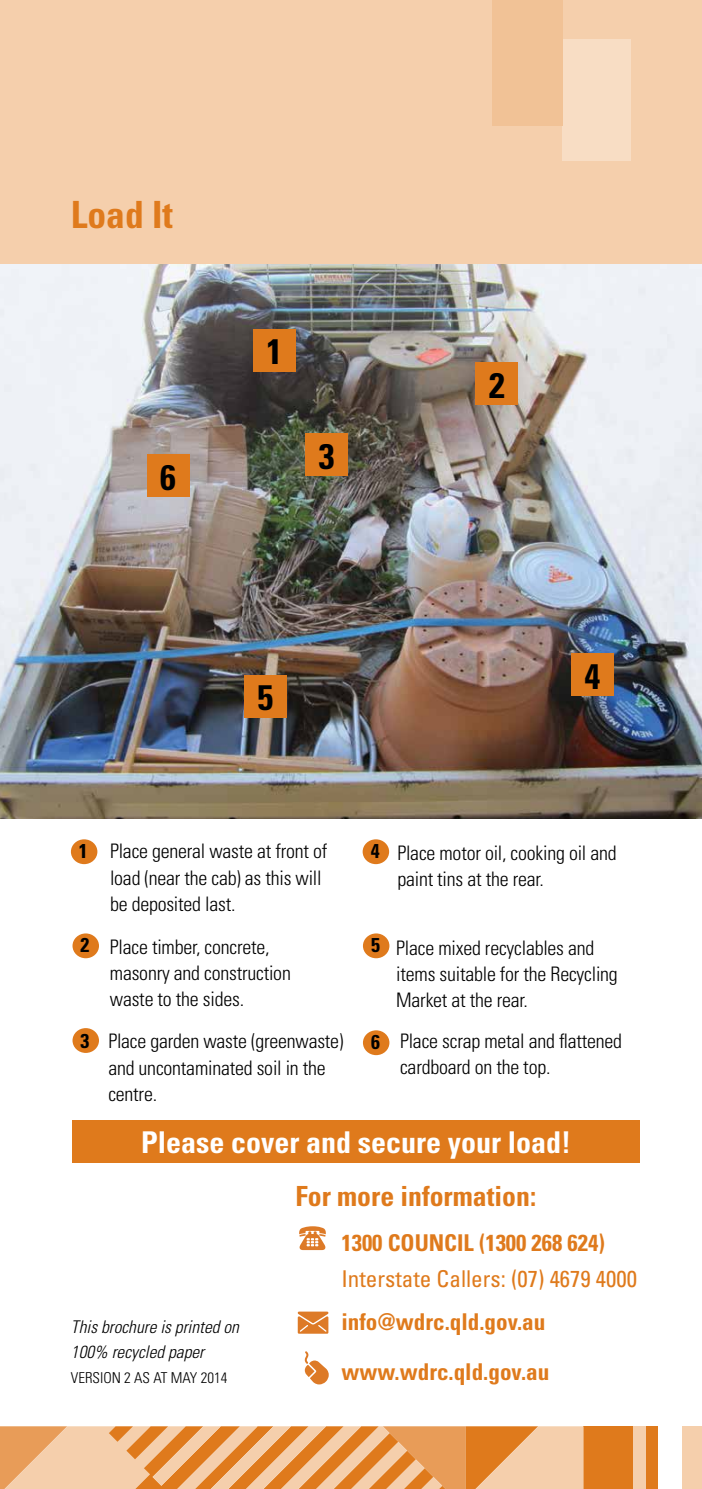
<style>
.page{position:relative;width:702px;height:1489px;background:#fff}
.page>*{position:absolute;margin:0;border:0;box-sizing:border-box;transform-origin:0 0}
.t1{font:700 condensed 37.5px "Univers";color:#df7a1c}
.t2{font:700 condensed 35.5px "Univers";color:#000}
.t3{font:700 condensed 30px "Univers";color:#fff}
.t4{font:700 condensed 27.75px "Univers";color:#df7a1c}
.t5{font:700 condensed 23px/49.8px "Univers";color:#df7a1c}
.t6{font:condensed 23px "Univers";color:#df7a1c}
.t7{font:300 condensed 20px/26.2px "Univers";letter-spacing:-.01em;color:#000}
.t8{font:700 condensed 20px "Univers";color:#000}
.t9{font:italic 300 condensed 17.5px/25px "Univers";color:#000}
.t10{font:300 condensed 15px "Univers";color:#000}
</style>
<div class="page">
<img style="left:0;top:263px;width:702px;height:556px">
<div style="left:0;top:0;width:702px;height:263px;background:#f5cfac"></div>
<div style="left:562px;top:40px;width:69px;height:121px;background:#f8ddc4"></div>
<div style="left:491px;top:0;width:71px;height:126px;background:#f1c296"></div>
<div style="left:583px;top:1426px;width:50px;height:62px;background:#df7a1c"></div>
<div style="left:682px;top:1426px;width:20px;height:62px;background:#f5cfac"></div>
<div style="left:645px;top:1426px;width:13px;height:62px;background:#df7a1c"></div>
<div style="left:633px;top:1426px;width:12px;height:62px;background:#f5cfac"></div>
<svg style="left:0;top:1426px;width:583px;height:62px;background:#ecad73"></svg>
<svg style="left:299px;top:1226px;width:27px;height:23px"></svg>
<svg style="left:297px;top:1311px;width:31px;height:22px"></svg>
<svg style="left:305px;top:1351px;width:24px;height:33px"></svg>
<div style="left:71px;top:839px;width:26px;height:25px;background:#df7a1c;border-radius:50%"></div>
<div style="left:72px;top:933px;width:27px;height:25px;background:#df7a1c;border-radius:50%"></div>
<div style="left:72px;top:1028px;width:27px;height:24px;background:#df7a1c;border-radius:50%"></div>
<div style="left:362px;top:839px;width:27px;height:25px;background:#df7a1c;border-radius:50%"></div>
<div style="left:363px;top:933px;width:26px;height:25px;background:#df7a1c;border-radius:50%"></div>
<div style="left:363px;top:1030px;width:26px;height:25px;background:#df7a1c;border-radius:50%"></div>
<div style="left:72px;top:1119px;width:567px;height:43px;background:#df7a1c"></div>
<div style="left:253px;top:329px;width:42px;height:42px;background:#df7a1c"></div>
<div style="left:147px;top:454px;width:42px;height:43px;background:#df7a1c"></div>
<div style="left:305px;top:433px;width:43px;height:43px;background:#df7a1c"></div>
<div style="left:571px;top:653px;width:42px;height:43px;background:#df7a1c"></div>
<div style="left:475px;top:362px;width:43px;height:43px;background:#df7a1c"></div>
<div style="left:244px;top:674px;width:43px;height:43px;background:#df7a1c"></div>
<h1 class="t1" style="left:71px;top:191px;width:104px">Load It</h1>
<h2 class="t2" style="left:160px;top:455px;width:17px">6</h2>
<h2 class="t2" style="left:266px;top:330px;width:17px">1</h2>
<h2 class="t2" style="left:319px;top:434px;width:17px">3</h2>
<h2 class="t2" style="left:489px;top:363px;width:17px">2</h2>
<h2 class="t2" style="left:257px;top:675px;width:17px">5</h2>
<h2 class="t2" style="left:584px;top:654px;width:17px">4</h2>
<p class="t8" style="left:79px;top:838px;width:10px">1</p>
<p class="t7" style="left:110px;top:838px;width:219px">Place general waste at front of load (near the cab) as this will be deposited last.</p>
<p class="t8" style="left:370px;top:838px;width:10px">4</p>
<p class="t7" style="left:397px;top:839px;width:221px">Place motor oil, cooking oil and paint tins at the rear.</p>
<p class="t8" style="left:81px;top:932px;width:10px">2</p>
<p class="t7" style="left:110px;top:933px;width:182px">Place timber, concrete, masonry and construction waste to the sides.</p>
<p class="t8" style="left:371px;top:932px;width:10px">5</p>
<p class="t7" style="left:396px;top:934px;width:223px">Place mixed recyclables and items suitable for the Recycling<br>Market at the rear.</p>
<p class="t8" style="left:81px;top:1029px;width:10px">3</p>
<p class="t7" style="left:108px;top:1028px;width:236px">Place garden waste (greenwaste) and uncontaminated soil in the centre.</p>
<p class="t8" style="left:371px;top:1029px;width:10px">6</p>
<p class="t7" style="left:400px;top:1027px;width:223px">Place scrap metal and flattened cardboard on the top.</p>
<h3 class="t3" style="left:141px;top:1124px;width:431px">Please cover and secure your load!</h3>
<p class="t9" style="left:71px;top:1314px;width:170px">This brochure is printed on<br>100% recycled paper</p>
<p class="t10" style="left:71px;top:1368px;width:158px">VERSION 2 AS AT MAY 2014</p>
<h3 class="t4" style="left:295px;top:1179px;width:242px">For more information:</h3>
<p class="t5" style="left:341px;top:1217px;width:265px">1300 COUNCIL (1300 268 624)</p>
<p class="t6" style="left:341px;top:1264px;width:297px">Interstate Callers: (07) 4679 4000</p>
<p class="t5" style="left:341px;top:1297px;width:209px">info@wdrc.qld.gov.au www.wdrc.qld.gov.au</p>
</div>
